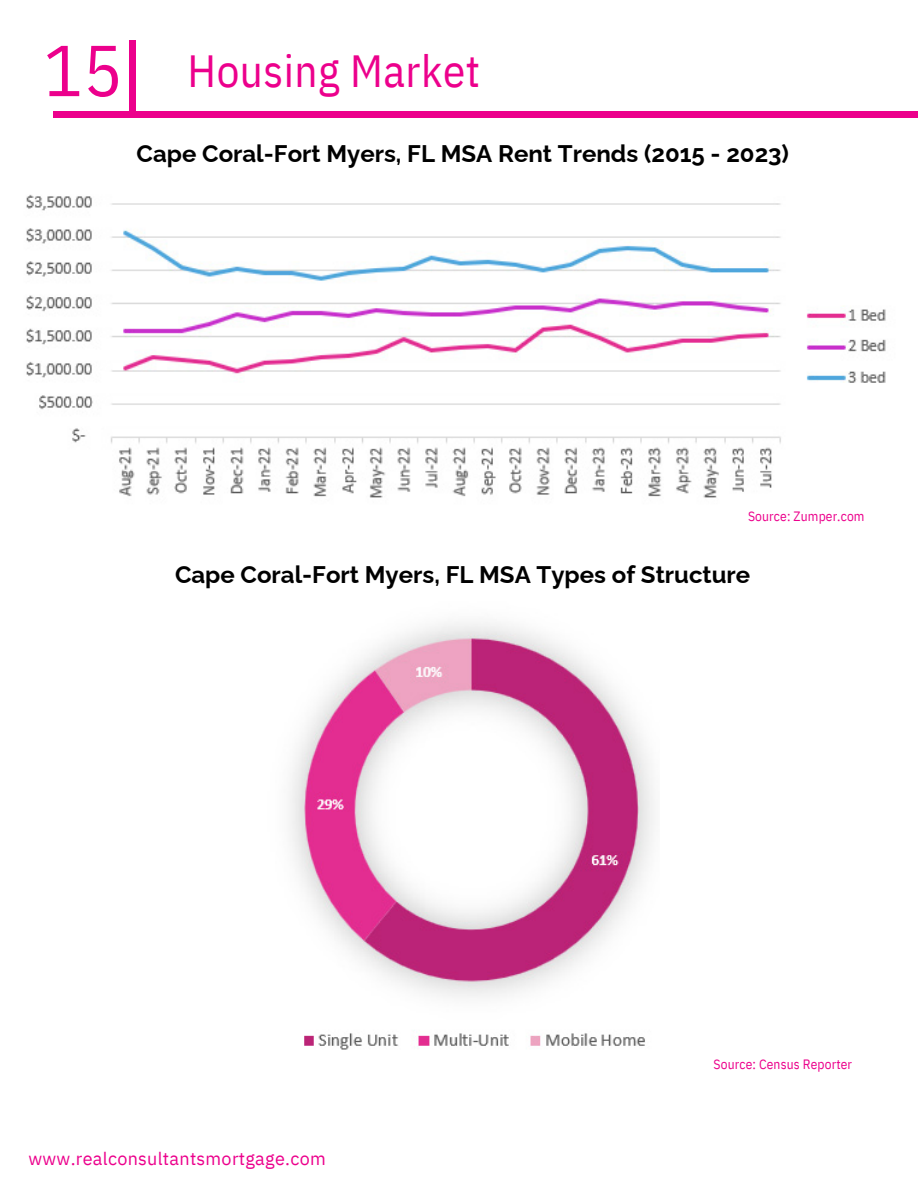
<style>
.page{position:relative;width:918px;height:1188px;background:#fff}
.page>*{position:absolute;margin:0;border:0;box-sizing:border-box;transform-origin:0 0}
.t1{font:72px "IBM Plex Sans Cond";color:#ec008c}
.t2{font:45px "IBM Plex Sans Cond";letter-spacing:.01em;color:#ec008c}
.t3{font:700 24px "Raleway";color:#000}
.t4{font:18px "IBM Plex Sans";letter-spacing:.015em;color:#ec008c}
.t5{font:13.5px "IBM Plex Sans Cond";letter-spacing:.01em;color:#ec008c}
</style>
<div class="page">
<img style="left:26px;top:194px;width:860px;height:304px">
<img style="left:290px;top:622px;width:364px;height:428px">
<div style="left:54px;top:112px;width:864px;height:6px;background:#ec008c"></div>
<div style="left:130px;top:40px;width:6px;height:72px;background:#ec008c"></div>
<p class="t1" style="left:44px;top:22px;width:80px">15</p>
<p class="t2" style="left:188px;top:40px;width:294px">Housing Market</p>
<p class="t3" style="left:137px;top:140px;width:654px">Cape Coral-Fort Myers, FL MSA Rent Trends (2015 - 2023)</p>
<p class="t5" style="left:748px;top:507px;width:118px">Source: Zumper.com</p>
<p class="t3" style="left:175px;top:561px;width:577px">Cape Coral-Fort Myers, FL MSA Types of Structure</p>
<p class="t5" style="left:714px;top:1055px;width:140px">Source: Census Reporter</p>
<p class="t4" style="left:28px;top:1147px;width:299px">www.realconsultantsmortgage.com</p>
</div>
